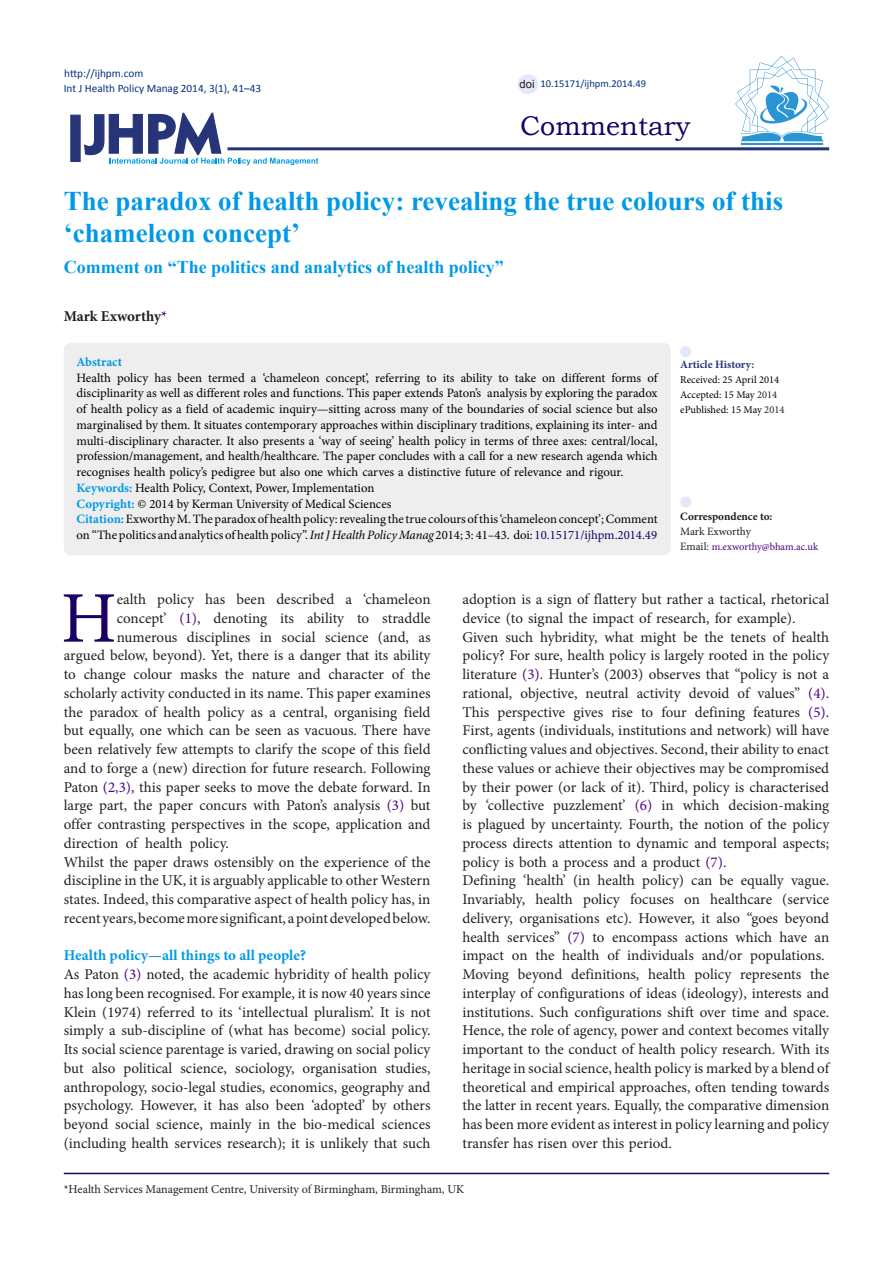
<style>
.page{position:relative;width:893px;height:1263px;background:#fff}
.page>*{position:absolute;margin:0;border:0;box-sizing:border-box;transform-origin:0 0}
.t1{font:72.75px "Minion Pro";color:#190066}
.Pa3{font:700 27px/31.5px "Times New Roman";color:#0099e5}
.t2{font:27px "Bookman Old Style";color:#190066}
.Pa3-2{font:700 18px "Times New Roman";color:#0099e5}
.t3{font:15px/18.8px "Minion Pro";color:#231f20;text-align:justify}
.t4{font:700 15px "Minion Pro";color:#0099e5}
.Default{font:700 15px "Minion Pro";color:#221e1f}
.Default-2{font:12.75px/15.8px "Minion Pro";color:#000;text-align:justify}
.Default-3{font:700 12.75px "Minion Pro";color:#0099e5}
.t5{font:12px "Minion Pro";color:#231f20}
.t6{font:11.25px "Calibri";color:#00317d}
.t7{font:700 11.25px "Minion Pro";color:#231f20}
.t8{font:700 11.25px "Minion Pro";color:#273578}
.t9{font:11.25px "Minion Pro";letter-spacing:-.005em;color:#231f20}
.t10{font:11.25px "Arial";color:#231f20}
.t11{font:10.5px "Minion Pro";color:#000}
.t12{font:10.5px "Minion Pro";color:#4b0082}
.t13{font:10.5px "Calibri";color:#00317d}
.s1{color:#4b0082}
.s2{font-weight:700;color:#0099e5}
.s3{font-style:italic}
.s4{color:#190066}
.s5{color:#231f20}
.s6{font-size:11.25px;color:#231f20}
</style>
<div class="page">
<svg style="left:84px;top:112px;width:234px;height:53px"></svg>
<div style="left:70px;top:115px;width:11px;height:47px;background:#273578;border:1px solid #273578"></div>
<hr style="left:227px;top:147px;width:602px;height:3px;background:#273578">
<div style="left:64px;top:343px;width:607px;height:212px;background:#eee;border-radius:8px"></div>
<div style="left:680px;top:496px;width:11px;height:11px;background:#e6e6fa;border-radius:50%"></div>
<div style="left:680px;top:346px;width:11px;height:11px;background:#e6e6fa;border-radius:50%"></div>
<hr style="left:64px;top:1173px;width:765px;height:1px;background:#190066">
<hr style="left:741px;top:143px;width:82px;height:2px;background:#2995d2">
<svg style="left:735px;top:56px;width:94px;height:85px"></svg>
<div style="left:518px;top:74px;width:20px;height:20px;background:#e6e6fa;border-radius:50%"></div>
<p class="t6" style="left:64px;top:66px;width:81px">http://ijhpm.com</p>
<p class="t6" style="left:64px;top:81px;width:199px">Int J Health Policy Manag 2014, 3(1), 41–43</p>
<p class="t10" style="left:520px;top:76px;width:17px">doi</p>
<p class="t13" style="left:540px;top:77px;width:107px">10.15171/ijhpm.2014.49</p>
<p class="t2" style="left:520px;top:108px;width:172px">Commentary</p>
<p class="Pa3" style="left:64px;top:185px;width:721px">The paradox of health policy: revealing the true colours of this ‘chameleon concept’</p>
<p class="Pa3-2" style="left:64px;top:255px;width:442px">Comment on “The politics and analytics of health policy”</p>
<p class="Default" style="left:64px;top:305px;width:105px">Mark Exworthy<span class="s1">*</span></p>
<p class="Default-3" style="left:77px;top:353px;width:47px">Abstract</p>
<p class="Default-2" style="left:77px;top:370px;width:583px">Health policy has been termed a ‘chameleon concept’, referring to its ability to take on different forms of disciplinarity as well as different roles and functions. This paper extends Paton’s analysis by exploring the paradox of health policy as a field of academic inquiry—sitting across many of the boundaries of social science but also marginalised by them. It situates contemporary approaches within disciplinary traditions, explaining its inter- and multi-disciplinary character. It also presents a ‘way of seeing’ health policy in terms of three axes: central/local, profession/management, and health/healthcare. The paper concludes with a call for a new research agenda which recognises health policy’s pedigree but also one which carves a distinctive future of relevance and rigour.</p>
<p class="Default-2" style="left:77px;top:480px;width:299px"><span class="s2">Keywords:</span> Health Policy, Context, Power, Implementation</p>
<p class="Default-2" style="left:77px;top:496px;width:316px"><span class="s2">Copyright:</span> © 2014 by Kerman University of Medical Sciences</p>
<p class="Default-2" style="left:77px;top:512px;width:583px"><span class="s2">Citation:</span>Exworthy M. The paradox of health policy: revealing the true colours of this ‘chameleon concept’; Comment on “The politics and analytics of health policy”. <span class="s3">Int J Health Policy Manag</span> 2014; 3: 41–43. doi: <span class="s4">10.15171/ijhpm.2014.49</span></p>
<p class="t7" style="left:680px;top:508px;width:94px">Correspondence to:</p>
<p class="t8" style="left:680px;top:357px;width:76px">Article History:</p>
<p class="t11" style="left:680px;top:373px;width:101px">Received: 25 April 2014</p>
<p class="t11" style="left:680px;top:388px;width:99px">Accepted: 15 May <span class="s5">2014</span></p>
<p class="t11" style="left:680px;top:403px;width:106px">ePublished: 15 May <span class="s5">2014</span></p>
<p class="t9" style="left:680px;top:524px;width:72px">Mark Exworthy</p>
<p class="t12" style="left:680px;top:540px;width:140px"><span class="s6">Email:</span> m.exworthy@bham.ac.uk</p>
<p class="t1" style="left:61px;top:570px;width:57px">H</p>
<p class="t3" style="left:117px;top:590px;width:315px">ealth policy has been described a ‘chameleon</p>
<p class="t3" style="left:117px;top:609px;width:315px">concept’ <span class="s1">(1)</span>, denoting its ability to straddle</p>
<p class="t3" style="left:117px;top:627px;width:315px">numerous disciplines in social science (and, as</p>
<p class="t3" style="left:64px;top:646px;width:368px">argued below, beyond). Yet, there is a danger that its ability</p>
<p class="t3" style="left:64px;top:665px;width:368px">to change colour masks the nature and character of the</p>
<p class="t3" style="left:64px;top:684px;width:368px">scholarly activity conducted in its name. This paper examines</p>
<p class="t3" style="left:64px;top:702px;width:368px">the paradox of health policy as a central, organising field</p>
<p class="t3" style="left:64px;top:721px;width:368px">but equally, one which can be seen as vacuous. There have</p>
<p class="t3" style="left:64px;top:740px;width:368px">been relatively few attempts to clarify the scope of this field</p>
<p class="t3" style="left:64px;top:759px;width:368px">and to forge a (new) direction for future research. Following</p>
<p class="t3" style="left:64px;top:777px;width:368px">Paton <span class="s1">(2,3)</span>, this paper seeks to move the debate forward. In</p>
<p class="t3" style="left:64px;top:796px;width:368px">large part, the paper concurs with Paton’s analysis <span class="s1">(3)</span> but</p>
<p class="t3" style="left:64px;top:815px;width:368px">offer contrasting perspectives in the scope, application and</p>
<p class="t3" style="left:64px;top:834px;width:167px">direction of health policy.</p>
<p class="t3" style="left:64px;top:852px;width:368px">Whilst the paper draws ostensibly on the experience of the discipline in the UK, it is arguably applicable to other Western states. Indeed, this comparative aspect of health policy has, in recent years, become more significant, a point developed below.</p>
<p class="t4" style="left:64px;top:945px;width:244px">Health policy—all things to all people?</p>
<p class="t3" style="left:64px;top:965px;width:368px">As Paton <span class="s1">(3)</span> noted, the academic hybridity of health policy has long been recognised. For example, it is now 40 years since Klein (1974) referred to its ‘intellectual pluralism’. It is not simply a sub-discipline of (what has become) social policy.<br>Its social science parentage is varied, drawing on social policy but also political science, sociology, organisation studies, anthropology, socio-legal studies, economics, geography and psychology. However, it has also been ‘adopted’ by others beyond social science, mainly in the bio-medical sciences (including health services research); it is unlikely that such</p>
<p class="t3" style="left:462px;top:590px;width:368px">adoption is a sign of flattery but rather a tactical, rhetorical device (to signal the impact of research, for example).</p>
<p class="t3" style="left:462px;top:627px;width:368px">Given such hybridity, what might be the tenets of health policy? For sure, health policy is largely rooted in the policy literature <span class="s1">(3)</span>. Hunter’s (2003) observes that “policy is not a rational, objective, neutral activity devoid of values” <span class="s1">(4)</span>.<br>This perspective gives rise to four defining features <span class="s1">(5)</span>.<br>First, agents (individuals, institutions and network) will have conflicting values and objectives. Second, their ability to enact these values or achieve their objectives may be compromised by their power (or lack of it). Third, policy is characterised by ‘collective puzzlement’ <span class="s1">(6)</span> in which decision-making is plagued by uncertainty. Fourth, the notion of the policy process directs attention to dynamic and temporal aspects; policy is both a process and a product <span class="s1">(7)</span>.</p>
<p class="t3" style="left:462px;top:871px;width:368px">Defining ‘health’ (in health policy) can be equally vague.<br>Invariably, health policy focuses on healthcare (service delivery, organisations etc). However, it also “goes beyond health services” <span class="s1">(7)</span> to encompass actions which have an impact on the health of individuals and/or populations.</p>
<p class="t3" style="left:462px;top:965px;width:368px">Moving beyond definitions, health policy represents the interplay of configurations of ideas (ideology), interests and institutions. Such configurations shift over time and space.<br>Hence, the role of agency, power and context becomes vitally important to the conduct of health policy research. With its heritage in social science, health policy is marked by a blend of theoretical and empirical approaches, often tending towards the latter in recent years. Equally, the comparative dimension has been more evident as interest in policy learning and policy transfer has risen over this period.</p>
<p class="t5" style="left:64px;top:1181px;width:402px">*Health Services Management Centre, University of Birmingham, Birmingham, UK</p>
</div>
